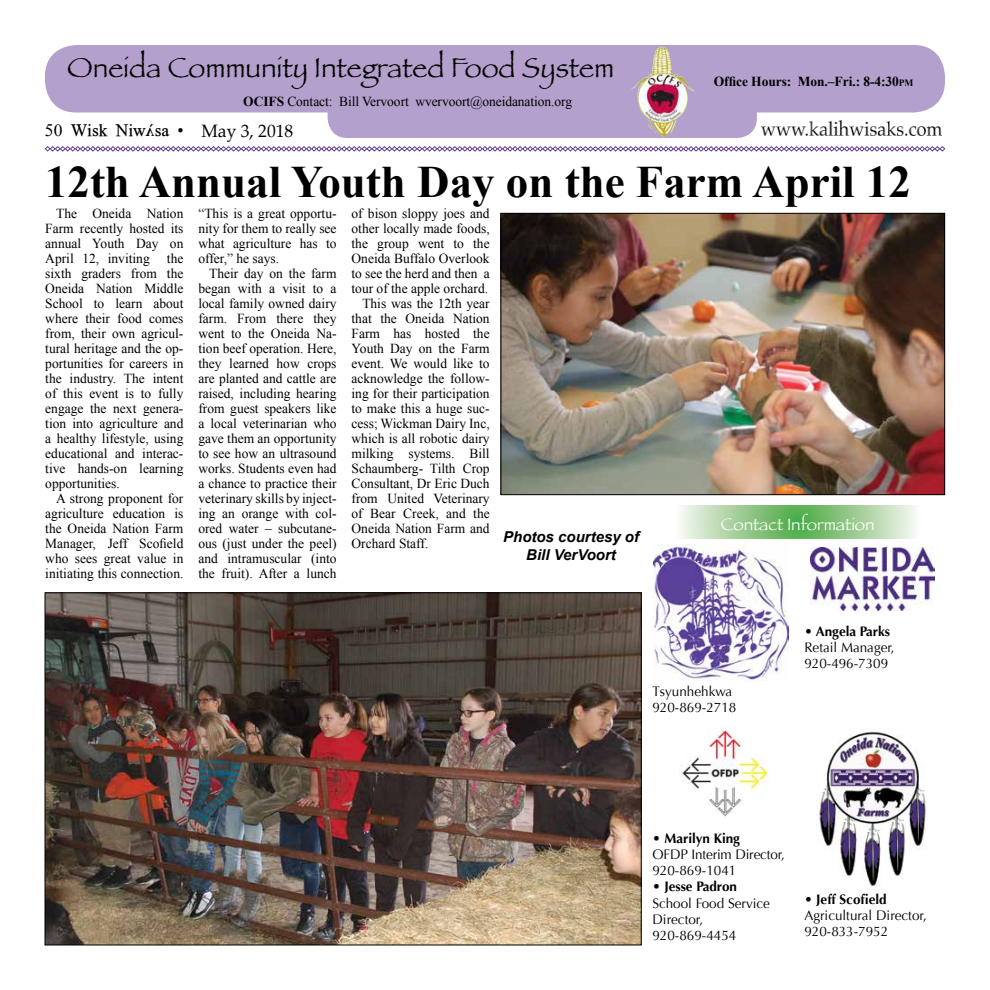
<style>
.page{position:relative;width:990px;height:990px;background:#fff}
.page>*{position:absolute;margin:0;border:0;box-sizing:border-box;transform-origin:0 0}
.t1{font:700 45px "Times New Roman";color:#000}
.t2{font:28.75px "Papyrus";color:#000}
.t3{font:17.5px "Oneida";color:#000}
.t4{font:17.5px "Papyrus";color:#fff}
.t5{font:italic 700 15px/18px "Arial";color:#000;text-align:center}
.t6{font:13.75px/15px "Times New Roman";color:#000;text-align:justify}
.t7{font:13.75px/16.2px "Optima";color:#000}
.t8{font:700 13.75px "Optima";color:#000}
.t9{font:700 13.75px "Times New Roman";letter-spacing:-.005em;color:#000}
.s1{font-weight:700}
.s2{font-family:"Palatino"}
.s3{font-size:9.62px}
</style>
<div class="page">
<img style="left:761px;top:121px;width:181px;height:14px">
<svg style="left:45px;top:146px;width:900px;height:6px"></svg>
<div style="left:45px;top:45px;width:900px;height:67px;background:#b4a0cc;border-radius:31px"></div>
<div style="left:328px;top:74px;width:429px;height:64px;background:#b4a0cc;border-radius:20px"></div>
<img style="left:630px;top:47px;width:65px;height:90px">
<img style="left:653px;top:544px;width:136px;height:137px">
<img style="left:819px;top:728px;width:107px;height:159px">
<img style="left:682px;top:728px;width:88px;height:89px">
<img style="left:810px;top:547px;width:125px;height:63px">
<svg style="left:680px;top:506px;width:237px;height:32px;background:#a1cf99"></svg>
<img style="left:503px;top:215px;width:440px;height:278px">
<div style="left:501px;top:213px;width:444px;height:282px;border:1px solid #000"></div>
<img style="left:47px;top:594px;width:593px;height:349px">
<h2 class="t2" style="left:67px;top:50px;width:548px">Oneida Community Integrated Food System</h2>
<p class="t6" style="left:243px;top:94px;width:330px"><span class="s1">OCIFS</span> Contact: Bill Vervoort wvervoort@oneidanation.org</p>
<p class="t3" style="left:45px;top:121px;width:250px">50 Wisk Niw^sa • <span class="s2">May 3, 2018</span></p>
<p class="t9" style="left:714px;top:71px;width:201px">Office Hours: Mon.–Fri.: 8-4:30<span class="s3">pm</span></p>
<h1 class="t1" style="left:45px;top:151px;width:867px">12th Annual Youth Day on the Farm April 12</h1>
<p class="t6" style="left:45px;top:206px;width:140px;text-indent:11px">The Oneida Nation Farm recently hosted its annual Youth Day on April 12, inviting</p>
<p class="t6" style="left:352px;top:206px;width:140px">of bison sloppy joes and</p>
<p class="t6" style="left:352px;top:221px;width:140px">other locally made foods,</p>
<p class="t6" style="left:352px;top:236px;width:140px">the group went to the</p>
<p class="t6" style="left:352px;top:251px;width:140px">Oneida Buffalo Overlook</p>
<p class="t6" style="left:352px;top:266px;width:140px">to see the herd and then a</p>
<p class="t6" style="left:352px;top:281px;width:138px">tour of the apple orchard.</p>
<p class="t6" style="left:362px;top:296px;width:129px">This was the 12th year</p>
<p class="t6" style="left:352px;top:311px;width:140px">that the Oneida Nation</p>
<p class="t6" style="left:352px;top:326px;width:140px">Farm has hosted the</p>
<p class="t6" style="left:352px;top:341px;width:140px">Youth Day on the Farm</p>
<p class="t6" style="left:352px;top:356px;width:140px">event. We would like to</p>
<p class="t6" style="left:352px;top:371px;width:140px">acknowledge the follow-</p>
<p class="t6" style="left:352px;top:386px;width:140px">ing for their participation</p>
<p class="t6" style="left:352px;top:401px;width:140px">to make this a huge suc-</p>
<p class="t6" style="left:352px;top:416px;width:140px">cess; Wickman Dairy Inc,</p>
<p class="t6" style="left:352px;top:431px;width:140px">which is all robotic dairy</p>
<p class="t6" style="left:352px;top:446px;width:140px">milking systems. Bill</p>
<p class="t6" style="left:352px;top:461px;width:140px">Schaumberg- Tilth Crop</p>
<p class="t6" style="left:352px;top:476px;width:140px">Consultant, Dr Eric Duch</p>
<p class="t6" style="left:352px;top:491px;width:140px">from United Veterinary</p>
<p class="t6" style="left:352px;top:506px;width:140px">of Bear Creek, and the</p>
<p class="t6" style="left:352px;top:521px;width:140px">Oneida Nation Farm and</p>
<p class="t6" style="left:352px;top:536px;width:78px">Orchard Staff.</p>
<p class="t5" style="left:503px;top:528px;width:137px">Photos courtesy of<br>Bill VerVoort</p>
<p class="t6" style="left:198px;top:206px;width:140px">“This is a great opportu&shy;nity for them to really see what agriculture has to offer,” he says.</p>
<p class="t6" style="left:198px;top:266px;width:140px;text-indent:11px">Their day on the farm began with a visit to a local family owned dairy farm. From there they went to the Oneida Na&shy;tion beef operation. Here, they learned how crops are planted and cattle are raised, including hearing from guest speakers like a local veterinarian who gave them an opportunity to see how an ultrasound works. Students even had a chance to practice their veterinary skills by inject&shy;ing an orange with col&shy;ored water – subcutane&shy;ous (just under the peel) and intramuscular (into the fruit). After a lunch</p>
<p class="t6" style="left:45px;top:251px;width:140px;text-indent:122px">the sixth graders from the Oneida Nation Middle School to learn about where their food comes from, their own agricul&shy;tural heritage and the op&shy;portunities for careers in the industry. The intent of this event is to fully engage the next genera&shy;tion into agriculture and a healthy lifestyle, using educational and interac&shy;tive hands-on learning opportunities.</p>
<p class="t6" style="left:45px;top:491px;width:140px;text-indent:11px">A strong proponent for agriculture education is the Oneida Nation Farm Manager, Jeff Scofield who sees great value in initiating this connection.</p>
<p class="t4" style="left:721px;top:514px;width:155px">Contact Information</p>
<p class="t7" style="left:652px;top:683px;width:85px">Tsyunhehkwa<br>920-869-2718</p>
<p class="t8" style="left:804px;top:623px;width:87px">• Angela Parks</p>
<p class="t7" style="left:804px;top:640px;width:92px">Retail Manager,<br>920-496-7309</p>
<p class="t8" style="left:652px;top:830px;width:89px">• Marilyn King</p>
<p class="t7" style="left:652px;top:846px;width:134px">OFDP Interim Director,<br>920-869-1041</p>
<p class="t8" style="left:652px;top:879px;width:86px">• Jesse Padron</p>
<p class="t7" style="left:652px;top:895px;width:119px">School Food Service<br>Director,<br>920-869-4454</p>
<p class="t8" style="left:804px;top:891px;width:84px">• Jeff Scofield</p>
<p class="t7" style="left:804px;top:907px;width:124px">Agricultural Director,<br>920-833-7952</p>
</div>
